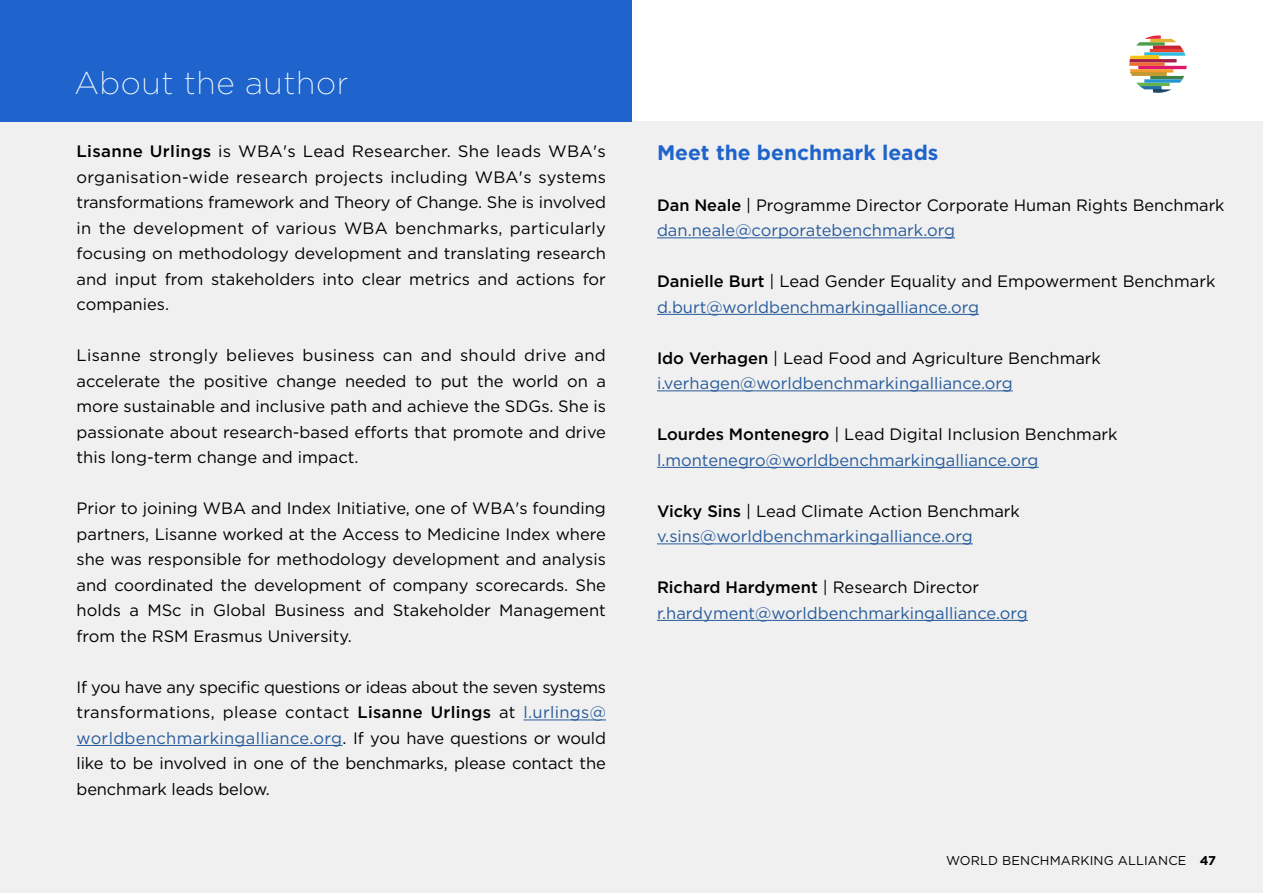
<style>
.page{position:relative;width:1263px;height:893px;background:#fff}
.page>*{position:absolute;margin:0;border:0;box-sizing:border-box;transform-origin:0 0}
.t1{font:300 31.5px "Gotham Ex";letter-spacing:.02em;color:#fff}
.t2{font:700 21px "Gotham";color:#1e64cc}
.t3{font:16.5px/25.5px "Gotham";color:#000;text-align:justify}
.t4{font:16.5px/25.5px "Gotham";color:#275b9b}
.t5{font:16.05px "Gotham";color:#000}
.t6{font:12.75px "Gotham";letter-spacing:.01em;color:#000}
.s1{font-weight:500}
.s2{font-size:16.05px}
.s3{color:#275b9b}
.s4{font-weight:500;color:#000}
.s5{color:#000}
.s6{font-weight:700}
</style>
<div class="page">
<svg style="left:1129px;top:35px;width:57px;height:57px"></svg>
<div style="left:0;top:121px;width:1263px;height:772px;background:#f0f0f0"></div>
<div style="left:0;top:0;width:631px;height:121px;background:#1e64cc"></div>
<hr style="left:524px;top:719px;width:82px;height:1px;background:#275b9b">
<hr style="left:77px;top:745px;width:266px;height:1px;background:#275b9b">
<hr style="left:657px;top:237px;width:298px;height:1px;background:#275b9b">
<hr style="left:657px;top:314px;width:322px;height:1px;background:#275b9b">
<hr style="left:657px;top:390px;width:356px;height:1px;background:#275b9b">
<hr style="left:657px;top:467px;width:381px;height:1px;background:#275b9b">
<hr style="left:657px;top:543px;width:316px;height:1px;background:#275b9b">
<hr style="left:657px;top:620px;width:371px;height:1px;background:#275b9b">
<h1 class="t1" style="left:74px;top:65px;width:275px">About the author</h1>
<p class="t3" style="left:77px;top:138px;width:531px"><span class="s1">Lisanne Urlings</span> is WBA's Lead Researcher. She leads WBA's organisation-wide research projects including WBA's systems transformations framework and Theory of Change. She is involved in the development of various WBA benchmarks, particularly</p>
<p class="t5" style="left:77px;top:243px;width:531px">focusing on methodology development and translating research</p>
<p class="t3" style="left:77px;top:266px;width:531px"><span class="s2">and</span> input from stakeholders into clear metrics and actions for companies.</p>
<p class="t3" style="left:77px;top:342px;width:531px">Lisanne strongly believes business can and should drive and accelerate the positive change needed to put the world on a more sustainable and inclusive path and achieve the SDGs. She is passionate about research-based efforts that promote and drive this long-term change and impact.</p>
<p class="t3" style="left:77px;top:495px;width:531px">Prior to joining WBA and Index Initiative, one of WBA's founding partners, Lisanne worked at the Access to Medicine Index where she was responsible for methodology development and analysis and coordinated the development of company scorecards. She holds a MSc in Global Business and Stakeholder Management from the RSM Erasmus University.</p>
<p class="t3" style="left:77px;top:674px;width:531px">If you have any specific questions or ideas about the seven systems transformations, please contact <span class="s1">Lisanne Urlings</span> at <span class="s3">l.urlings@ worldbenchmarkingalliance.org</span>. If you have questions or would like to be involved in one of the benchmarks, please contact the benchmark leads below.</p>
<p class="t2" style="left:657px;top:140px;width:283px">Meet the benchmark leads</p>
<p class="t3" style="left:657px;top:192px;width:569px"><span class="s1">Dan Neale</span> | Programme Director Corporate Human Rights Benchmark <span class="s3">dan.neale@corporatebenchmark.org</span></p>
<p class="t3" style="left:657px;top:268px;width:560px"><span class="s1">Danielle Burt</span> | Lead Gender Equality and Empowerment Benchmark <span class="s3">d.burt@worldbenchmarkingalliance.org</span></p>
<p class="t4" style="left:657px;top:345px;width:445px"><span class="s4">Ido Verhagen</span> <span class="s5">| Lead Food and Agriculture Benchmark </span>i.verhagen@worldbenchmarkingalliance.org</p>
<p class="t4" style="left:657px;top:421px;width:462px"><span class="s4">Lourdes Montenegro</span> <span class="s5">| Lead Digital Inclusion Benchmark </span>l.montenegro@worldbenchmarkingalliance.org</p>
<p class="t4" style="left:657px;top:498px;width:364px"><span class="s4">Vicky Sins</span> <span class="s5">| Lead Climate Action Benchmark </span>v.sins@worldbenchmarkingalliance.org</p>
<p class="t4" style="left:657px;top:574px;width:372px"><span class="s4">Richard Hardyment</span> <span class="s5">| Research Director </span>r.hardyment@worldbenchmarkingalliance.org</p>
<p class="t6" style="left:946px;top:852px;width:272px">WORLD BENCHMARKING ALLIANCE <span class="s6">47</span></p>
</div>
